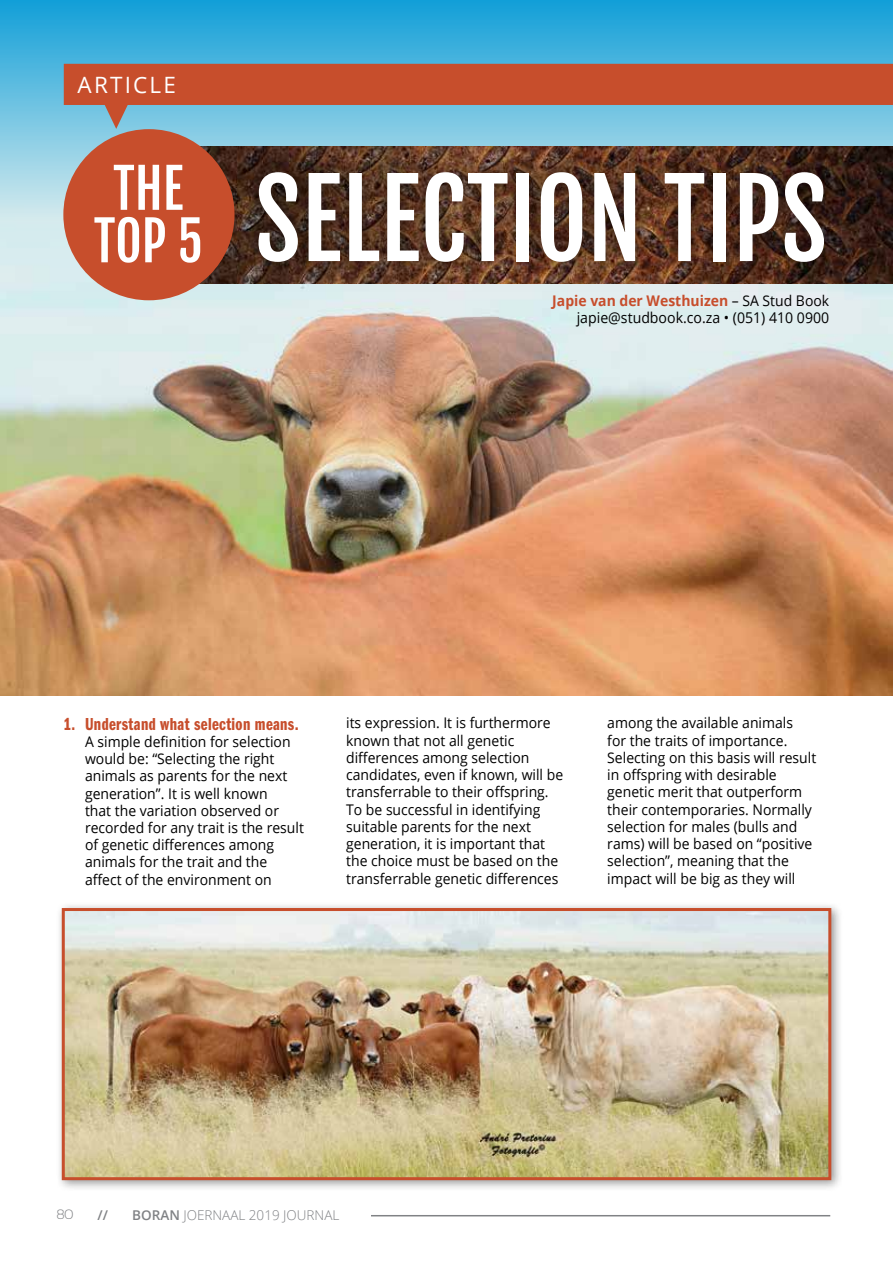
<style>
.page{position:relative;width:893px;height:1263px;background:#fff}
.page>*{position:absolute;margin:0;border:0;box-sizing:border-box;transform-origin:0 0}
.t1{font:105.6px "Fjalla One";color:#fff;scale:.95 1}
.t2{font:54px "Fjalla One";color:#fff;scale:.95 1}
.t3{font:22.5px "Open Sans";letter-spacing:.095em;color:#fff}
.t4{font:18px "ITC Franklin Gothic Std Dm Cp";letter-spacing:.02em;color:#c74e2c;scale:.95 1}
.t5{font:14.85px "Open Sans";color:#000;scale:.95 1}
.t6{font:14.7px/17.2px "Open Sans";color:#000;scale:.95 1}
.t7{font:700 14.7px "Open Sans";color:#c74e2c;scale:.95 1}
.t8{font:300 13.5px "Open Sans";color:#808285}
.t9{font:300 13.5px "Sansation";color:#808285}
.t10{font:600 13.5px "Open Sans";color:#808285}
.s1{font-size:54px}
.s2{font-weight:400;color:#000}
.s3{font-weight:600}
</style>
<div class="page">
<img style="left:0;top:197px;width:893px;height:498px">
<svg style="left:0;top:0;width:892px;height:283px;background:#51b6dc"></svg>
<div style="left:56px;top:902px;width:787px;height:290px;background:#000;opacity:.4"></div>
<img style="left:66px;top:912px;width:761px;height:264px">
<div style="left:62px;top:908px;width:769px;height:272px;border:3px solid #c74e2c"></div>
<svg style="left:64px;top:64px;width:829px;height:65px;background:#aa796e"></svg>
<img style="left:201px;top:147px;width:691px;height:136px">
<div style="left:63px;top:129px;width:172px;height:171px;background:#c74e2c;border-radius:50%"></div>
<div style="left:240px;top:154px;width:602px;height:126px;background:#000;opacity:.75"></div>
<hr style="left:371px;top:1215px;width:459px;height:1px;background:#808285">
<h3 class="t3" style="left:78px;top:69px;width:100px">ARTICLE</h3>
<h2 class="t2" style="left:113px;top:155px;width:76px">THE</h2>
<h1 class="t1" style="left:94px;top:154px;width:774px"><span class="s1">TOP 5</span> SELECTION TIPS</h1>
<p class="t7" style="left:552px;top:290px;width:293px">Japie van der Westhuizen <span class="s2">– SA Stud Book</span></p>
<p class="t5" style="left:577px;top:308px;width:267px">japie@studbook.co.za • (051) 410 0900</p>
<p class="t4" style="left:64px;top:714px;width:249px">1. Understand what selection means.</p>
<p class="t6" style="left:85px;top:732px;width:232px">A simple definition for selection would be: “Selecting the right animals as parents for the next generation”. It is well known<br>that the variation observed or recorded for any trait is the result of genetic differences among animals for the trait and the affect of the environment on</p>
<p class="t6" style="left:346px;top:714px;width:230px">its expression. It is furthermore known that not all genetic differences among selection candidates, even if known, will be transferrable to their offspring.<br>To be successful in identifying suitable parents for the next generation, it is important that the choice must be based on the transferrable genetic differences</p>
<p class="t6" style="left:607px;top:714px;width:221px">among the available animals<br>for the traits of importance.<br>Selecting on this basis will result in offspring with desirable genetic merit that outperform their contemporaries. Normally selection for males (bulls and rams) will be based on “positive selection”, meaning that the impact will be big as they will</p>
<p class="t9" style="left:57px;top:1207px;width:19px">80</p>
<p class="t10" style="left:97px;top:1206px;width:12px">//</p>
<p class="t8" style="left:132px;top:1206px;width:209px"><span class="s3">BORAN</span> JOERNAAL 2019 JOURNAL</p>
</div>
